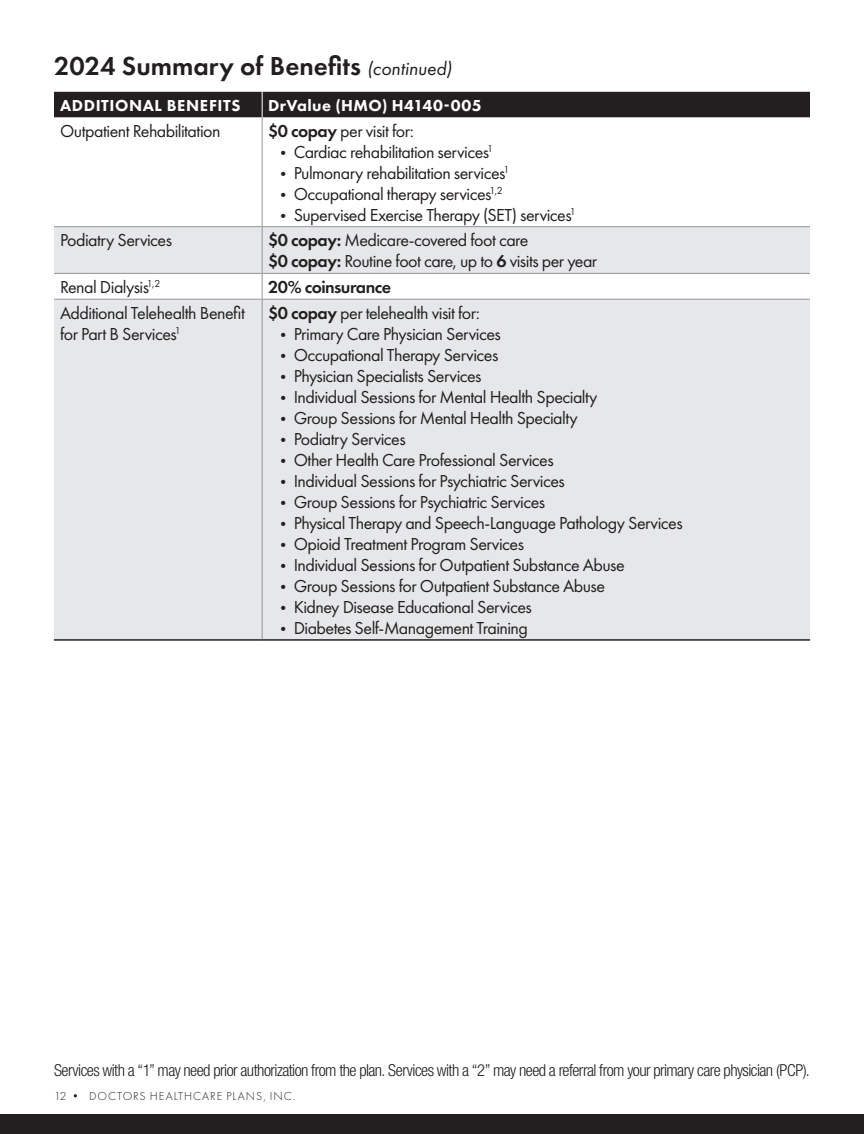
<style>
.page{position:relative;width:864px;height:1134px;background:#fff}
.page>*{position:absolute;margin:0;border:0;box-sizing:border-box;transform-origin:0 0}
._1-Title_NO_RULE{font:600 27px "Futura PT";color:#231f20}
._3b-Body_Copy_Tables{font:18px/21px "Futura PT";letter-spacing:-.03em;color:#231f20}
._3b-Body_Copy_Tables-2{font:600 18px "Futura PT";letter-spacing:-.03em;color:#231f20}
.footnote{font:300 condensed 16.5px "Helvetica Neue LT Std";letter-spacing:-.035em;color:#231f20}
._3a-_Header_Tables{font:800 16.5px "Futura PT";letter-spacing:.035em;color:#fff}
.t1{font:300 12px "Futura PT";letter-spacing:.08em;color:#231f20}
.s1{font-weight:400;font-style:italic;font-size:19.5px}
.s2{font-weight:600}
.s3{font-size:15px}
</style>
<div class="page">
<div style="left:0;top:1114px;width:864px;height:20px;background:#231f20"></div>
<div style="left:54px;top:227px;width:756px;height:412px;background:#e6e7e9"></div>
<hr style="left:262px;top:117px;width:1px;height:109px;background:#939598">
<hr style="left:262px;top:227px;width:1px;height:46px;background:#939598">
<hr style="left:54px;top:273px;width:208px;height:1px;background:#939598">
<hr style="left:262px;top:273px;width:548px;height:1px;background:#939598">
<svg style="left:262px;top:274px;width:1px;height:25px"></svg>
<hr style="left:262px;top:300px;width:1px;height:339px;background:#939598">
<hr style="left:54px;top:226px;width:208px;height:1px;background:#939598">
<hr style="left:262px;top:226px;width:548px;height:1px;background:#939598">
<div style="left:54px;top:92px;width:756px;height:25px;background:#231f20"></div>
<hr style="left:54px;top:299px;width:208px;height:1px;background:#939598">
<hr style="left:262px;top:299px;width:548px;height:1px;background:#939598">
<hr style="left:54px;top:639px;width:208px;height:2px;background:#231f20">
<hr style="left:262px;top:639px;width:548px;height:2px;background:#231f20">
<p class="_1-Title_NO_RULE" style="left:54px;top:49px;width:399px">2024 Summary of Benefits <span class="s1">(continued)</span></p>
<p class="_3a-_Header_Tables" style="left:60px;top:95px;width:182px">ADDITIONAL BENEFITS</p>
<p class="_3a-_Header_Tables" style="left:268px;top:95px;width:215px">DrValue (HMO) H4140-005</p>
<p class="_3b-Body_Copy_Tables" style="left:60px;top:120px;width:162px">Outpatient Rehabilitation</p>
<p class="_3b-Body_Copy_Tables" style="left:268px;top:120px;width:147px"><span class="s2">$0 copay</span> per visit for:</p>
<p class="_3b-Body_Copy_Tables" style="left:276px;top:141px;width:219px"><span class="s3">•</span> Cardiac rehabilitation services<sup>1</sup></p>
<p class="_3b-Body_Copy_Tables" style="left:276px;top:162px;width:235px"><span class="s3">•</span> Pulmonary rehabilitation services<sup>1</sup></p>
<p class="_3b-Body_Copy_Tables" style="left:276px;top:183px;width:229px"><span class="s3">•</span> Occupational therapy services<sup>1,2</sup></p>
<p class="_3b-Body_Copy_Tables" style="left:276px;top:204px;width:302px"><span class="s3">•</span> Supervised Exercise Therapy (SET) services<sup>1</sup></p>
<p class="_3b-Body_Copy_Tables" style="left:60px;top:230px;width:114px">Podiatry Services</p>
<p class="_3b-Body_Copy_Tables" style="left:268px;top:230px;width:262px"><span class="s2">$0 copay:</span> Medicare-covered foot care</p>
<p class="_3b-Body_Copy_Tables" style="left:268px;top:251px;width:331px"><span class="s2">$0 copay:</span> Routine foot care, up to <span class="s2">6</span> visits per year</p>
<p class="_3b-Body_Copy_Tables" style="left:60px;top:277px;width:102px">Renal Dialysis<sup>1,2</sup></p>
<p class="_3b-Body_Copy_Tables-2" style="left:268px;top:276px;width:125px">20% coinsurance</p>
<p class="_3b-Body_Copy_Tables" style="left:60px;top:302px;width:187px">Additional Telehealth Benefit for Part B Services<sup>1</sup></p>
<p class="_3b-Body_Copy_Tables" style="left:268px;top:302px;width:213px"><span class="s2">$0 copay</span> per telehealth visit for:</p>
<p class="_3b-Body_Copy_Tables" style="left:276px;top:323px;width:227px"><span class="s3">•</span> Primary Care Physician Services</p>
<p class="_3b-Body_Copy_Tables" style="left:276px;top:344px;width:224px"><span class="s3">•</span> Occupational Therapy Services</p>
<p class="_3b-Body_Copy_Tables" style="left:276px;top:365px;width:207px"><span class="s3">•</span> Physician Specialists Services</p>
<p class="_3b-Body_Copy_Tables" style="left:276px;top:386px;width:323px"><span class="s3">•</span> Individual Sessions for Mental Health Specialty</p>
<p class="_3b-Body_Copy_Tables" style="left:276px;top:407px;width:304px"><span class="s3">•</span> Group Sessions for Mental Health Specialty</p>
<p class="_3b-Body_Copy_Tables" style="left:276px;top:428px;width:132px"><span class="s3">•</span> Podiatry Services</p>
<p class="_3b-Body_Copy_Tables" style="left:276px;top:449px;width:280px"><span class="s3">•</span> Other Health Care Professional Services</p>
<p class="_3b-Body_Copy_Tables" style="left:276px;top:470px;width:291px"><span class="s3">•</span> Individual Sessions for Psychiatric Services</p>
<p class="_3b-Body_Copy_Tables" style="left:276px;top:491px;width:271px"><span class="s3">•</span> Group Sessions for Psychiatric Services</p>
<p class="_3b-Body_Copy_Tables" style="left:276px;top:512px;width:409px"><span class="s3">•</span> Physical Therapy and Speech-Language Pathology Services</p>
<p class="_3b-Body_Copy_Tables" style="left:276px;top:533px;width:250px"><span class="s3">•</span> Opioid Treatment Program Services</p>
<p class="_3b-Body_Copy_Tables" style="left:276px;top:554px;width:351px"><span class="s3">•</span> Individual Sessions for Outpatient Substance Abuse</p>
<p class="_3b-Body_Copy_Tables" style="left:276px;top:575px;width:331px"><span class="s3">•</span> Group Sessions for Outpatient Substance Abuse</p>
<p class="_3b-Body_Copy_Tables" style="left:276px;top:596px;width:258px"><span class="s3">•</span> Kidney Disease Educational Services</p>
<p class="_3b-Body_Copy_Tables" style="left:276px;top:617px;width:254px"><span class="s3">•</span> Diabetes Self-Management Training</p>
<p class="footnote" style="left:54px;top:1060px;width:757px">Services with a “1” may need prior authorization from the plan. Services with a “2” may need a referral from your primary care physician (PCP).</p>
<p class="t1" style="left:54px;top:1089px;width:14px">12</p>
<p class="t1" style="left:89px;top:1089px;width:208px">DOCTORS HEALTHCARE PLANS, INC.</p>
</div>
